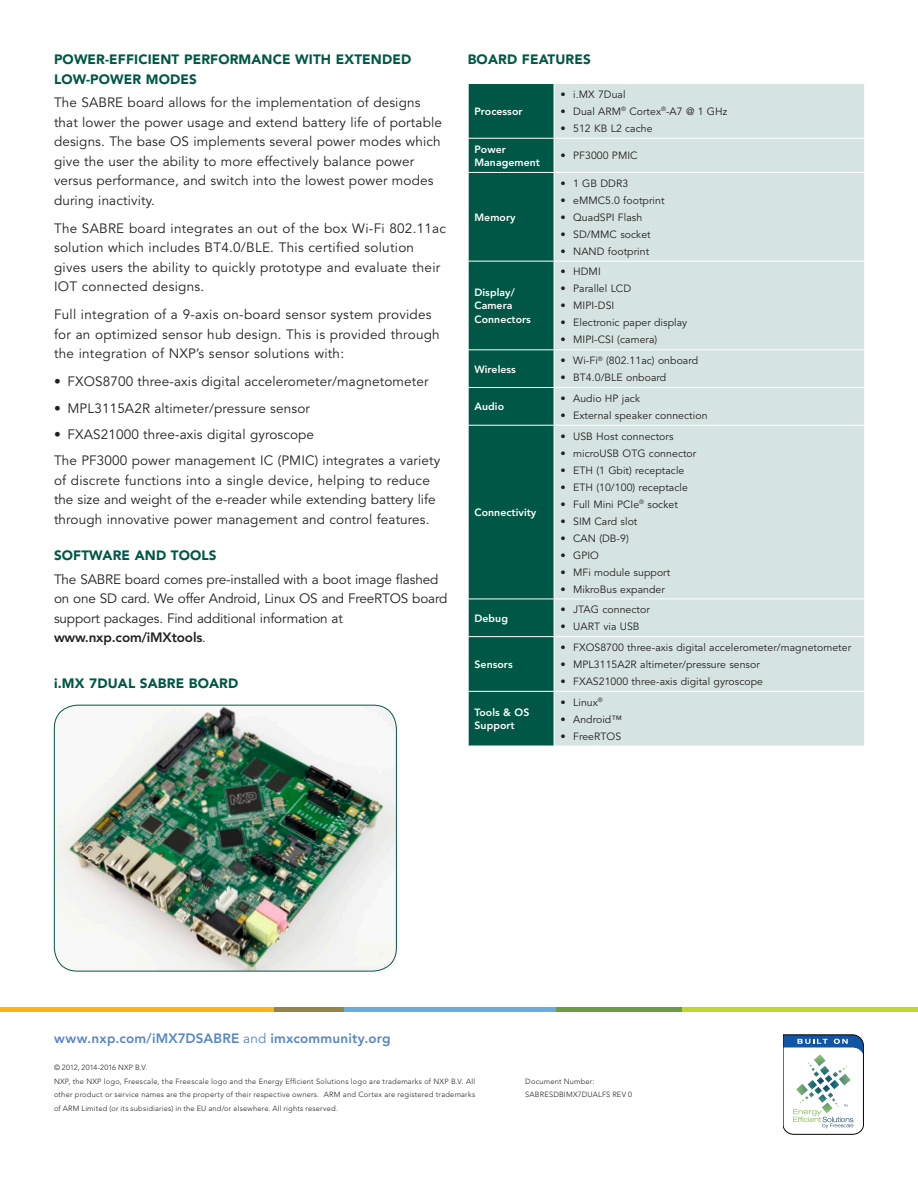
<style>
.page{position:relative;width:918px;height:1188px;background:#fff}
.page>*{position:absolute;margin:0;border:0;box-sizing:border-box;transform-origin:0 0}
._0-NXP_Body_Text{font:13.5px/19.5px "Avenir LT Std";letter-spacing:.01em;color:#231f20}
._0-NXP_Body_Text-2{font:13.5px/19.5px "Avenir LT Std";letter-spacing:-.01em;color:#231f20}
._7-NXP_Bullets{font:13.5px "Avenir LT Std";letter-spacing:.01em;color:#231f20}
._4-NXP_Body_Text_Hea{font:900 13.5px/19.5px "Avenir LT Std";letter-spacing:.01em;color:#005746}
.disclaimer_heading{font:800 13.5px "Avenir LT Std";letter-spacing:.015em;color:#5786c5}
.t1{font:10.5px "Avenir LT Std";letter-spacing:.005em;color:#231f20}
.NXP_Table_Subhead_FL{font:800 10.5px/13.5px "Avenir LT Std";letter-spacing:.005em;color:#fff}
.disclaimer_tekst{font:300 7.5px/13.5px "Avenir LT Std";letter-spacing:.025em;color:#231f20}
.s1{font-weight:800}
.s2{font-weight:400}
</style>
<div class="page">
<hr style="left:344px;top:1007px;width:212px;height:4px;background:#6cacdd">
<hr style="left:0;top:1007px;width:274px;height:4px;background:#fbb316">
<hr style="left:274px;top:1007px;width:70px;height:4px;background:#928547">
<hr style="left:681px;top:1007px;width:237px;height:4px;background:#bed630">
<hr style="left:556px;top:1007px;width:125px;height:4px;background:#6c9b46">
<img style="left:54px;top:705px;width:342px;height:266px">
<div style="left:54px;top:705px;width:343px;height:266px;border:1px solid #005746;border-radius:23px"></div>
<div style="left:469px;top:84px;width:85px;height:662px;background:#005746"></div>
<div style="left:555px;top:84px;width:309px;height:662px;background:#d6e4e1"></div>
<hr style="left:468px;top:138px;width:86px;height:1px;background:#fff">
<hr style="left:554px;top:138px;width:311px;height:1px;background:#fff">
<hr style="left:468px;top:172px;width:86px;height:1px;background:#fff">
<hr style="left:554px;top:172px;width:311px;height:1px;background:#fff">
<hr style="left:468px;top:261px;width:86px;height:1px;background:#fff">
<hr style="left:554px;top:261px;width:311px;height:1px;background:#fff">
<hr style="left:468px;top:349px;width:86px;height:1px;background:#fff">
<hr style="left:554px;top:349px;width:311px;height:1px;background:#fff">
<hr style="left:468px;top:387px;width:86px;height:1px;background:#fff">
<hr style="left:554px;top:387px;width:310px;height:1px;background:#fff">
<hr style="left:468px;top:425px;width:86px;height:1px;background:#fff">
<hr style="left:554px;top:425px;width:310px;height:1px;background:#fff">
<hr style="left:468px;top:599px;width:86px;height:1px;background:#fff">
<hr style="left:554px;top:599px;width:310px;height:1px;background:#fff">
<hr style="left:468px;top:636px;width:86px;height:1px;background:#fff">
<hr style="left:554px;top:636px;width:310px;height:1px;background:#fff">
<hr style="left:468px;top:691px;width:86px;height:1px;background:#fff">
<hr style="left:554px;top:691px;width:310px;height:1px;background:#fff">
<svg style="left:783px;top:1035px;width:81px;height:99px"></svg>
<p class="_4-NXP_Body_Text_Hea" style="left:54px;top:50px;width:359px">POWER-EFFICIENT PERFORMANCE WITH EXTENDED<br>LOW-POWER MODES</p>
<p class="_0-NXP_Body_Text" style="left:54px;top:93px;width:389px">The SABRE board allows for the implementation of designs that lower the power usage and extend battery life of portable designs. The base OS implements several power modes which give the user the ability to more effectively balance power versus performance, and switch into the lowest power modes during inactivity.</p>
<p class="_0-NXP_Body_Text" style="left:54px;top:219px;width:394px">The SABRE board integrates an out of the box Wi-Fi 802.11ac solution which includes BT4.0/BLE. This certified solution gives users the ability to quickly prototype and evaluate their IOT connected designs.</p>
<p class="_0-NXP_Body_Text" style="left:54px;top:305px;width:387px">Full integration of a 9-axis on-board sensor system provides for an optimized sensor hub design. This is provided through the integration of NXP’s sensor solutions with:</p>
<p class="_7-NXP_Bullets" style="left:54px;top:374px;width:376px">• FXOS8700 three-axis digital accelerometer/magnetometer</p>
<p class="_7-NXP_Bullets" style="left:54px;top:400px;width:257px">• MPL3115A2R altimeter/pressure sensor</p>
<p class="_7-NXP_Bullets" style="left:54px;top:427px;width:262px">• FXAS21000 three-axis digital gyroscope</p>
<p class="_0-NXP_Body_Text" style="left:54px;top:451px;width:388px">The PF3000 power management IC (PMIC) integrates a variety of discrete functions into a single device, helping to reduce the size and weight of the e-reader while extending battery life through innovative power management and control features.</p>
<p class="_4-NXP_Body_Text_Hea" style="left:54px;top:546px;width:164px">SOFTWARE AND TOOLS</p>
<p class="_0-NXP_Body_Text-2" style="left:54px;top:570px;width:395px">The SABRE board comes pre-installed with a boot image flashed on one SD card. We offer Android, Linux OS and FreeRTOS board support packages. Find additional information at <span class="s1">www.nxp.com/iMXtools</span>.</p>
<p class="_4-NXP_Body_Text_Hea" style="left:54px;top:674px;width:186px">i.MX 7DUAL SABRE BOARD</p>
<p class="_4-NXP_Body_Text_Hea" style="left:468px;top:50px;width:125px">BOARD FEATURES</p>
<p class="NXP_Table_Subhead_FL" style="left:475px;top:104px;width:50px">Processor</p>
<p class="t1" style="left:560px;top:88px;width:67px">• i.MX 7Dual</p>
<p class="t1" style="left:560px;top:105px;width:168px">• Dual ARM<sup>®</sup> Cortex<sup>®</sup>-A7 @ 1 GHz</p>
<p class="t1" style="left:560px;top:122px;width:94px">• 512 KB L2 cache</p>
<p class="NXP_Table_Subhead_FL" style="left:475px;top:142px;width:67px">Power<br>Management</p>
<p class="t1" style="left:560px;top:150px;width:79px">• PF3000 PMIC</p>
<p class="NXP_Table_Subhead_FL" style="left:475px;top:210px;width:43px">Memory</p>
<p class="NXP_Table_Subhead_FL" style="left:475px;top:286px;width:58px">Display/<br>Camera<br>Connectors</p>
<p class="NXP_Table_Subhead_FL" style="left:475px;top:362px;width:43px">Wireless</p>
<p class="NXP_Table_Subhead_FL" style="left:475px;top:400px;width:31px">Audio</p>
<p class="NXP_Table_Subhead_FL" style="left:475px;top:506px;width:63px">Connectivity</p>
<p class="NXP_Table_Subhead_FL" style="left:475px;top:611px;width:35px">Debug</p>
<p class="NXP_Table_Subhead_FL" style="left:475px;top:658px;width:40px">Sensors</p>
<p class="NXP_Table_Subhead_FL" style="left:475px;top:706px;width:56px">Tools &amp; OS<br>Support</p>
<p class="t1" style="left:560px;top:177px;width:69px">• 1 GB DDR3</p>
<p class="t1" style="left:560px;top:194px;width:106px">• eMMC5.0 footprint</p>
<p class="t1" style="left:560px;top:211px;width:83px">• QuadSPI Flash</p>
<p class="t1" style="left:560px;top:228px;width:92px">• SD/MMC socket</p>
<p class="t1" style="left:560px;top:245px;width:90px">• NAND footprint</p>
<p class="t1" style="left:560px;top:266px;width:42px">• HDMI</p>
<p class="t1" style="left:560px;top:283px;width:72px">• Parallel LCD</p>
<p class="t1" style="left:560px;top:300px;width:55px">• MIPI-DSI</p>
<p class="t1" style="left:560px;top:317px;width:128px">• Electronic paper display</p>
<p class="t1" style="left:560px;top:334px;width:98px">• MIPI-CSI (camera)</p>
<p class="t1" style="left:560px;top:354px;width:139px">• Wi-Fi<sup>®</sup> (802.11ac) onboard</p>
<p class="t1" style="left:560px;top:371px;width:107px">• BT4.0/BLE onboard</p>
<p class="t1" style="left:560px;top:392px;width:81px">• Audio HP jack</p>
<p class="t1" style="left:560px;top:409px;width:149px">• External speaker connection</p>
<p class="t1" style="left:560px;top:430px;width:115px">• USB Host connectors</p>
<p class="t1" style="left:560px;top:447px;width:138px">• microUSB OTG connector</p>
<p class="t1" style="left:560px;top:464px;width:126px">• ETH (1 Gbit) receptacle</p>
<p class="t1" style="left:560px;top:481px;width:129px">• ETH (10/100) receptacle</p>
<p class="t1" style="left:560px;top:498px;width:119px">• Full Mini PCIe<sup>®</sup> socket</p>
<p class="t1" style="left:560px;top:515px;width:79px">• SIM Card slot</p>
<p class="t1" style="left:560px;top:532px;width:70px">• CAN (DB-9)</p>
<p class="t1" style="left:560px;top:549px;width:40px">• GPIO</p>
<p class="t1" style="left:560px;top:566px;width:111px">• MFi module support</p>
<p class="t1" style="left:560px;top:583px;width:106px">• MikroBus expander</p>
<p class="t1" style="left:560px;top:604px;width:91px">• JTAG connector</p>
<p class="t1" style="left:560px;top:621px;width:81px">• UART via USB</p>
<p class="t1" style="left:560px;top:641px;width:292px">• FXOS8700 three-axis digital accelerometer/magnetometer</p>
<p class="t1" style="left:560px;top:658px;width:201px">• MPL3115A2R altimeter/pressure sensor</p>
<p class="t1" style="left:560px;top:675px;width:204px">• FXAS21000 three-axis digital gyroscope</p>
<p class="t1" style="left:560px;top:696px;width:44px">• Linux<sup>®</sup></p>
<p class="t1" style="left:560px;top:713px;width:63px">• Android™</p>
<p class="t1" style="left:560px;top:730px;width:62px">• FreeRTOS</p>
<p class="disclaimer_heading" style="left:54px;top:1031px;width:338px">www.nxp.com/iMX7DSABRE <span class="s2">and</span> imxcommunity.org</p>
<p class="disclaimer_tekst" style="left:54px;top:1061px;width:95px">© 2012, 2014-2016 NXP B.V.</p>
<p class="disclaimer_tekst" style="left:54px;top:1074px;width:423px;text-align:justify">NXP, the NXP logo, Freescale, the Freescale logo and the Energy Efficient Solutions logo are trademarks of NXP B.V. All other product or service names are the property of their respective owners. ARM and Cortex are registered trademarks of ARM Limited (or its subsidiaries) in the EU and/or elsewhere. All rights reserved.</p>
<p class="disclaimer_tekst" style="left:525px;top:1074px;width:108px">Document Number:<br>SABRESDBIMX7DUALFS REV 0</p>
</div>
